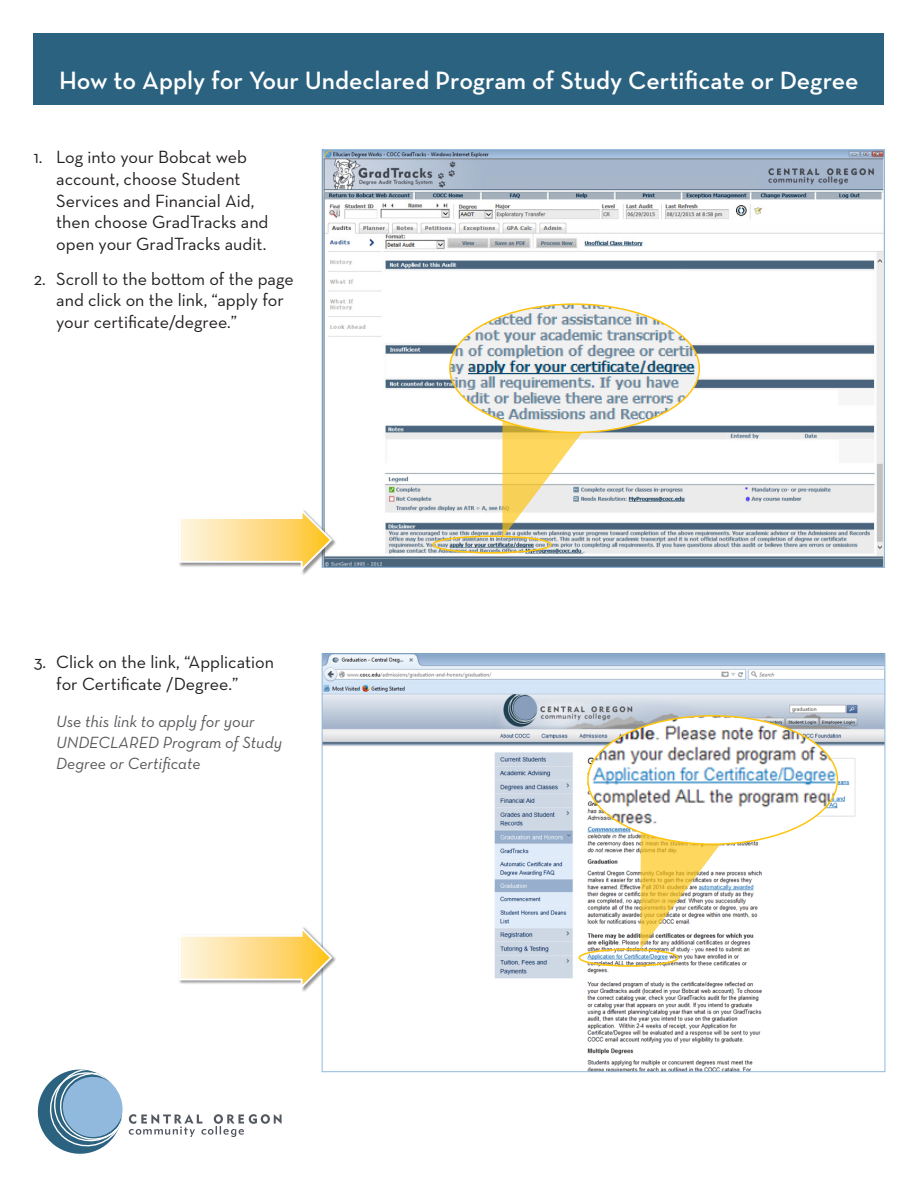
<style>
.page{position:relative;width:918px;height:1188px;background:#fff}
.page>*{position:absolute;margin:0;border:0;box-sizing:border-box;transform-origin:0 0}
.t1{font:600 25.5px "Neutraface Text";color:#fff}
.t2{font:18px/21.6px "Neutraface Text";color:#231f20}
.t3{font:italic 16.5px/21px "Neutraface Text";color:#57585a}
</style>
<div class="page">
<svg style="left:37px;top:1069px;width:245px;height:85px"></svg>
<div style="left:34px;top:34px;width:850px;height:71px;background:#2b627f"></div>
<img style="left:324px;top:151px;width:559px;height:415px">
<img style="left:324px;top:655px;width:559px;height:415px">
<div style="left:432px;top:535px;width:120px;height:19px;border:2px solid #fec40e;border-radius:50%"></div>
<div style="left:579px;top:949px;width:100px;height:18px;border:2px solid #fec40e;border-radius:50%"></div>
<svg style="left:502px;top:432px;width:88px;height:107px"></svg>
<img style="left:640px;top:844px;width:88px;height:107px">
<img style="left:450px;top:304px;width:249px;height:128px">
<img style="left:588px;top:716px;width:249px;height:128px">
<div style="left:178px;top:508px;width:158px;height:68px;background:#fff"></div>
<svg style="left:179px;top:506px;width:155px;height:66px"></svg>
<div style="left:178px;top:926px;width:158px;height:68px;background:#fff"></div>
<svg style="left:179px;top:924px;width:155px;height:66px"></svg>
<p class="t1" style="left:59px;top:64px;width:801px">How to Apply for Your Undeclared Program of Study Certificate or Degree</p>
<p class="t2" style="left:56px;top:146px;width:214px;text-indent:-22px">1. Log into your Bobcat web account, choose Student<br>Services and Financial Aid, then choose GradTracks and open your GradTracks audit.</p>
<p class="t2" style="left:56px;top:268px;width:239px;text-indent:-22px">2. Scroll to the bottom of the page and click on the link, “apply for your certificate/degree.”</p>
<p class="t2" style="left:56px;top:651px;width:219px;text-indent:-22px">3. Click on the link, “Application for Certificate /Degree.”</p>
<p class="t3" style="left:56px;top:711px;width:227px">Use this link to apply for your<br>UNDECLARED Program of Study<br>Degree or Certificate</p>
</div>
